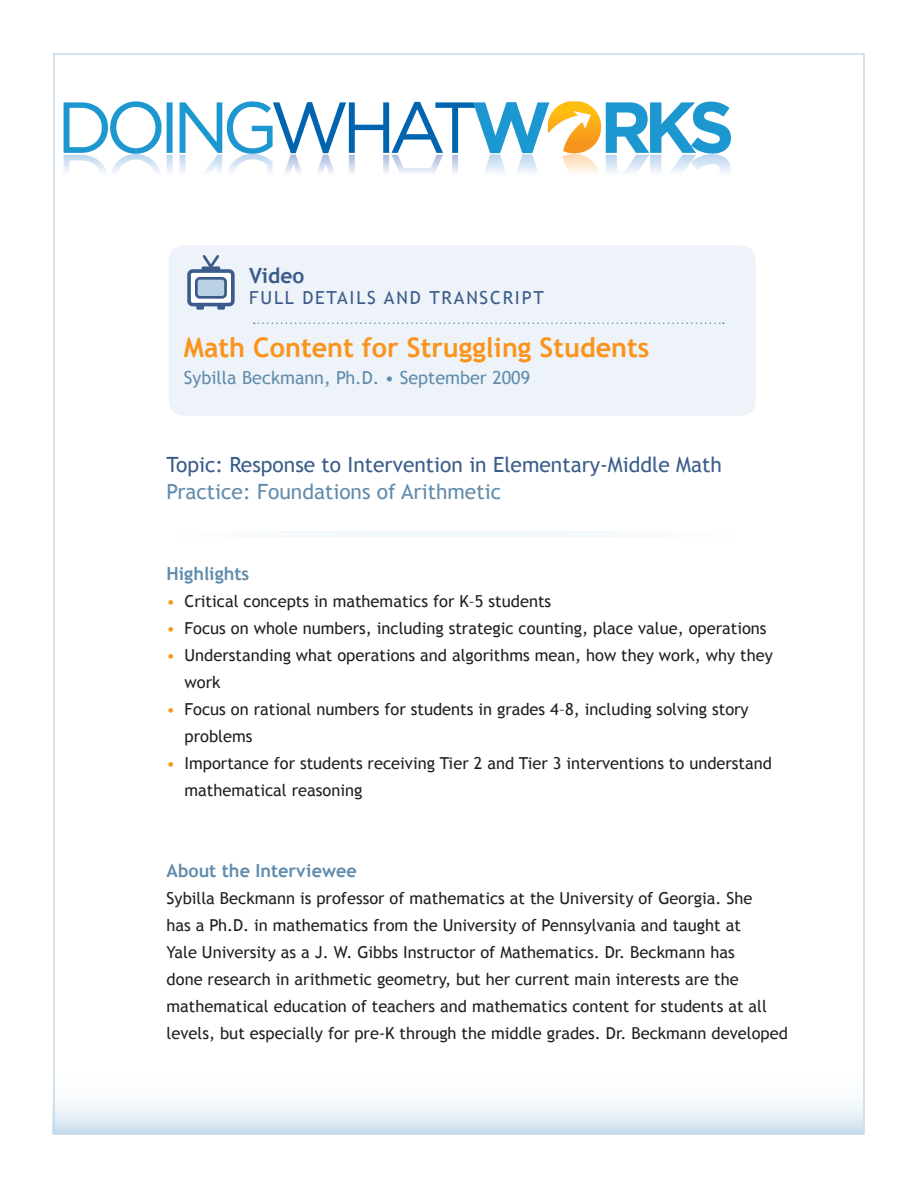
<style>
.page{position:relative;width:918px;height:1188px;background:#fff}
.page>*{position:absolute;margin:0;border:0;box-sizing:border-box;transform-origin:0 0}
.t1{font:700 27px "Trebuchet MS";color:#fa941c}
.t2{font:21px "Trebuchet MS";color:#3b5c8a}
.t3{font:21px "Trebuchet MS";color:#618cad}
.t4{font:700 21px "Trebuchet MS";color:#3b5c8a}
.location_date{font:18px "Trebuchet MS";color:#618cad}
.t5{font:700 18px "Trebuchet MS";color:#618cad}
.t6{font:18px "Trebuchet MS";letter-spacing:.1em;color:#3b5c8a}
.t7{font:16.5px/27px "Trebuchet MS";color:#231f20}
.s1{color:#fa941c}
</style>
<div class="page">
<svg style="left:56px;top:1102px;width:806px;height:30px"></svg>
<div style="left:171px;top:531px;width:564px;height:6px;border:2px solid #fff"></div>
<div style="left:169px;top:245px;width:587px;height:171px;background:#edf3f8;border-radius:15px"></div>
<div style="left:189px;top:271px;width:44px;height:34px;background:#fff;border-radius:4px"></div>
<div style="left:187px;top:269px;width:48px;height:37px;border:4px solid #3b5c8a;border-radius:4px"></div>
<div style="left:196px;top:278px;width:30px;height:19px;background:#bad1e3;border-radius:4px"></div>
<div style="left:195px;top:277px;width:32px;height:22px;border:3px solid #3b5c8a;border-radius:4px"></div>
<svg style="left:200px;top:255px;width:22px;height:17px"></svg>
<svg style="left:196px;top:304px;width:8px;height:6px"></svg>
<svg style="left:217px;top:304px;width:8px;height:6px"></svg>
<svg style="left:254px;top:322px;width:470px;height:2px"></svg>
<img style="left:63px;top:101px;width:668px;height:72px">
<p class="t4" style="left:249px;top:263px;width:57px">Video</p>
<p class="t6" style="left:249px;top:287px;width:296px">FULL DETAILS AND TRANSCRIPT</p>
<p class="t1" style="left:184px;top:331px;width:467px">Math Content for Struggling Students</p>
<p class="location_date" style="left:184px;top:367px;width:348px">Sybilla Beckmann, Ph.D. • September 2009</p>
<p class="t2" style="left:167px;top:452px;width:557px">Topic: Response to Intervention in Elementary-Middle Math</p>
<p class="t3" style="left:167px;top:479px;width:336px">Practice: Foundations of Arithmetic</p>
<p class="t5" style="left:167px;top:562px;width:84px">Highlights</p>
<p class="t7" style="left:167px;top:587px;width:386px"><span class="s1">•</span> Critical concepts in mathematics for K–5 students</p>
<p class="t7" style="left:167px;top:614px;width:602px"><span class="s1">•</span> Focus on whole numbers, including strategic counting, place value, operations</p>
<p class="t7" style="left:185px;top:641px;width:590px;text-indent:-18px"><span class="s1">•</span> Understanding what operations and algorithms mean, how they work, why they work</p>
<p class="t7" style="left:185px;top:695px;width:566px;text-indent:-18px"><span class="s1">•</span> Focus on rational numbers for students in grades 4–8, including solving story problems</p>
<p class="t7" style="left:185px;top:749px;width:589px;text-indent:-18px"><span class="s1">•</span> Importance for students receiving Tier 2 and Tier 3 interventions to understand mathematical reasoning</p>
<p class="t5" style="left:167px;top:859px;width:192px">About the Interviewee</p>
<p class="t7" style="left:167px;top:884px;width:623px">Sybilla Beckmann is professor of mathematics at the University of Georgia. She<br>has a Ph.D. in mathematics from the University of Pennsylvania and taught at<br>Yale University as a J. W. Gibbs Instructor of Mathematics. Dr. Beckmann has<br>done research in arithmetic geometry, but her current main interests are the mathematical education of teachers and mathematics content for students at all levels, but especially for pre-K through the middle grades. Dr. Beckmann developed</p>
</div>
